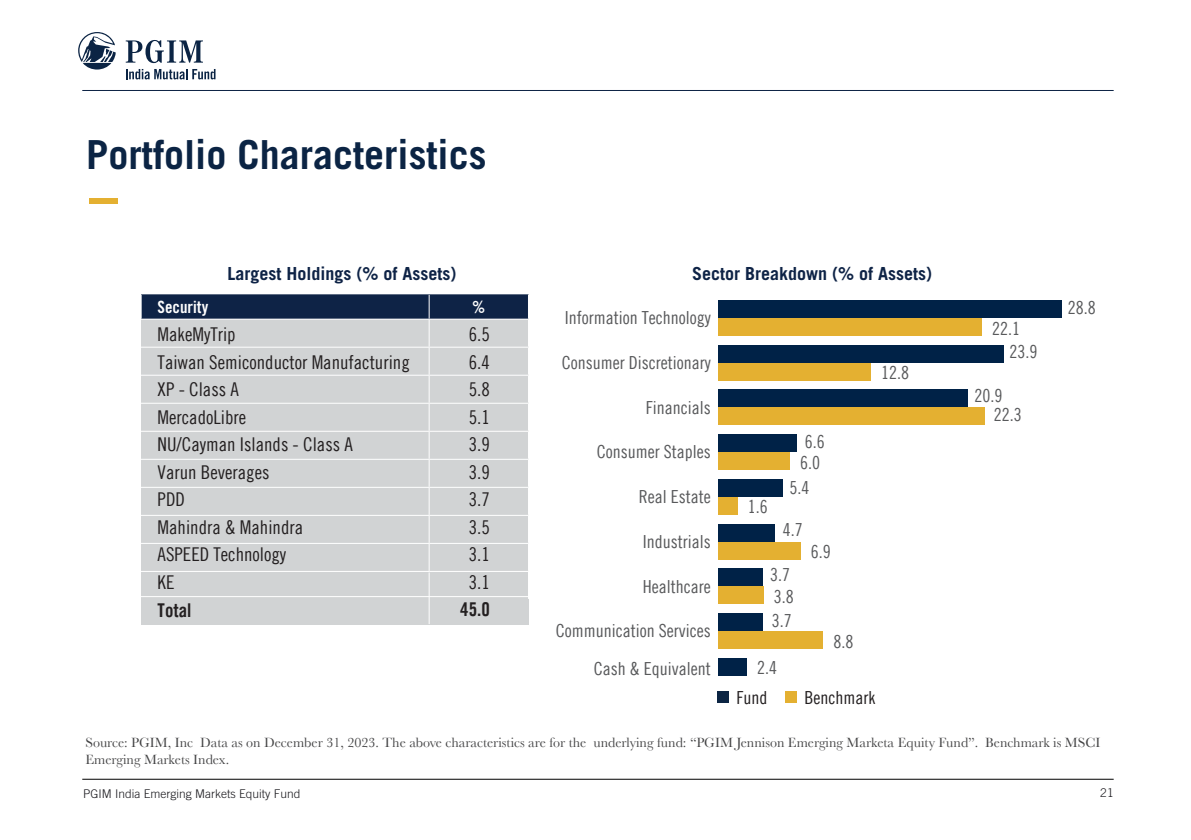
<style>
.page{position:relative;width:1191px;height:840px;background:#fff}
.page>*{position:absolute;margin:0;border:0;box-sizing:border-box;transform-origin:0 0}
.t1{font:700 40px "Trade Gothic LT";color:#0b2444}
.t2{font:19px/27.4px "Trade Gothic LT Com Cn 18";color:#231f20}
.t3{font:19px "Trade Gothic LT Com Bd Cn 20";color:#231f20}
.t4{font:18px/37.6px "Trade Gothic LT Com Cn 18";color:#58595b;text-align:right}
.t5{font:700 18px "Trade Gothic LT";color:#0e2346}
.t6{font:18px "Trade Gothic LT Com Cn 18";color:#231f20}
.t7{font:16.8px "Trade Gothic LT Bold Cond Twenty";color:#fff}
.t8{font:14px/16.8px "Baskerville";color:#434344}
.t9{font:300 12px "Trade Gothic LT";color:#19181d}
</style>
<div class="page">
<hr style="left:82px;top:90px;width:1031px;height:1px;background:#0d2344">
<hr style="left:82px;top:778px;width:1031px;height:1px;background:#000">
<svg style="left:78px;top:32px;width:38px;height:37px"></svg>
<svg style="left:126px;top:40px;width:77px;height:23px"></svg>
<svg style="left:126px;top:69px;width:89px;height:10px"></svg>
<div style="left:89px;top:198px;width:29px;height:5px;background:#e4b031"></div>
<div style="left:429px;top:571px;width:99px;height:53px;background:#d1d3d4"></div>
<div style="left:141px;top:571px;width:288px;height:53px;background:#d1d3d4"></div>
<hr style="left:428px;top:572px;width:1px;height:51px;background:#fff">
<svg style="left:141px;top:294px;width:388px;height:304px;background:#c3c6ca"></svg>
<div style="left:717px;top:691px;width:11px;height:11px;background:#0c2544"></div>
<div style="left:785px;top:691px;width:11px;height:11px;background:#e4b031"></div>
<div style="left:718px;top:300px;width:343px;height:18px;background:#002247"></div>
<div style="left:718px;top:344px;width:285px;height:18px;background:#002247"></div>
<div style="left:718px;top:389px;width:249px;height:18px;background:#002247"></div>
<div style="left:718px;top:434px;width:79px;height:17px;background:#002247"></div>
<div style="left:718px;top:478px;width:64px;height:18px;background:#002247"></div>
<div style="left:718px;top:523px;width:56px;height:18px;background:#002247"></div>
<div style="left:718px;top:568px;width:44px;height:18px;background:#002247"></div>
<div style="left:718px;top:612px;width:44px;height:18px;background:#002247"></div>
<div style="left:718px;top:657px;width:29px;height:18px;background:#002247"></div>
<div style="left:718px;top:318px;width:263px;height:17px;background:#e4b031"></div>
<div style="left:718px;top:362px;width:153px;height:18px;background:#e4b031"></div>
<div style="left:718px;top:407px;width:266px;height:18px;background:#e4b031"></div>
<div style="left:718px;top:451px;width:71px;height:18px;background:#e4b031"></div>
<div style="left:718px;top:496px;width:19px;height:18px;background:#e4b031"></div>
<div style="left:718px;top:541px;width:82px;height:18px;background:#e4b031"></div>
<div style="left:718px;top:586px;width:45px;height:17px;background:#e4b031"></div>
<div style="left:718px;top:630px;width:105px;height:18px;background:#e4b031"></div>
<h1 class="t1" style="left:86px;top:130px;width:402px">Portfolio Characteristics</h1>
<p class="t5" style="left:227px;top:263px;width:230px">Largest Holdings (% of Assets)</p>
<p class="t7" style="left:158px;top:296px;width:52px">Security</p>
<p class="t7" style="left:472px;top:296px;width:15px">%</p>
<p class="t2" style="left:158px;top:320px;width:254px">MakeMyTrip<br>Taiwan Semiconductor Manufacturing<br>XP - Class A<br>MercadoLibre<br>NU/Cayman Islands - Class A<br>Varun Beverages<br>PDD<br>Mahindra &amp; Mahindra<br>ASPEED Technology<br>KE</p>
<p class="t3" style="left:158px;top:598px;width:35px">Total</p>
<p class="t2" style="left:469px;top:320px;width:23px;text-align:justify">6.5<br>6.4<br>5.8<br>5.1<br>3.9<br>3.9<br>3.7<br>3.5<br>3.1<br>3.1</p>
<p class="t3" style="left:460px;top:597px;width:31px">45.0</p>
<p class="t5" style="left:692px;top:263px;width:242px">Sector Breakdown (% of Assets)</p>
<p class="t4" style="left:565px;top:299px;width:147px">Information Technology</p>
<p class="t4" style="left:562px;top:343px;width:150px">Consumer Discretionary</p>
<p class="t4" style="left:646px;top:388px;width:66px">Financials</p>
<p class="t4" style="left:597px;top:433px;width:115px">Consumer Staples</p>
<p class="t4" style="left:639px;top:477px;width:73px">Real Estate</p>
<p class="t4" style="left:643px;top:522px;width:69px">Industrials</p>
<p class="t4" style="left:643px;top:566px;width:69px">Healthcare</p>
<p class="t4" style="left:556px;top:611px;width:156px">Communication Services<br>Cash &amp; Equivalent</p>
<p class="t4" style="left:804px;top:422px;width:21px">6.6</p>
<p class="t4" style="left:789px;top:468px;width:21px">5.4</p>
<p class="t4" style="left:783px;top:510px;width:21px">4.7</p>
<p class="t4" style="left:770px;top:555px;width:21px">3.7</p>
<p class="t4" style="left:772px;top:601px;width:21px">3.7</p>
<p class="t4" style="left:757px;top:648px;width:21px">2.4</p>
<p class="t4" style="left:800px;top:443px;width:21px">6.0</p>
<p class="t4" style="left:747px;top:487px;width:21px">1.6</p>
<p class="t4" style="left:811px;top:532px;width:21px">6.9</p>
<p class="t4" style="left:774px;top:577px;width:21px">3.8</p>
<p class="t4" style="left:833px;top:621px;width:21px">8.8</p>
<p class="t4" style="left:881px;top:353px;width:29px">12.8</p>
<p class="t6" style="left:736px;top:686px;width:32px">Fund</p>
<p class="t6" style="left:804px;top:686px;width:72px">Benchmark</p>
<p class="t4" style="left:992px;top:309px;width:29px">22.1</p>
<p class="t4" style="left:1009px;top:332px;width:29px">23.9</p>
<p class="t4" style="left:974px;top:376px;width:29px">20.9</p>
<p class="t4" style="left:993px;top:395px;width:29px">22.3</p>
<p class="t4" style="left:1067px;top:288px;width:29px">28.8</p>
<p class="t8" style="left:85px;top:733px;width:1016px">Source: PGIM, Inc Data as on December 31, 2023. The above characteristics are for the underlying fund: “PGIM Jennison Emerging Marketa Equity Fund”. Benchmark is MSCI<br>Emerging Markets Index.</p>
<p class="t9" style="left:83px;top:786px;width:219px">PGIM India Emerging Markets Equity Fund</p>
<p class="t9" style="left:1100px;top:784px;width:15px">21</p>
</div>
